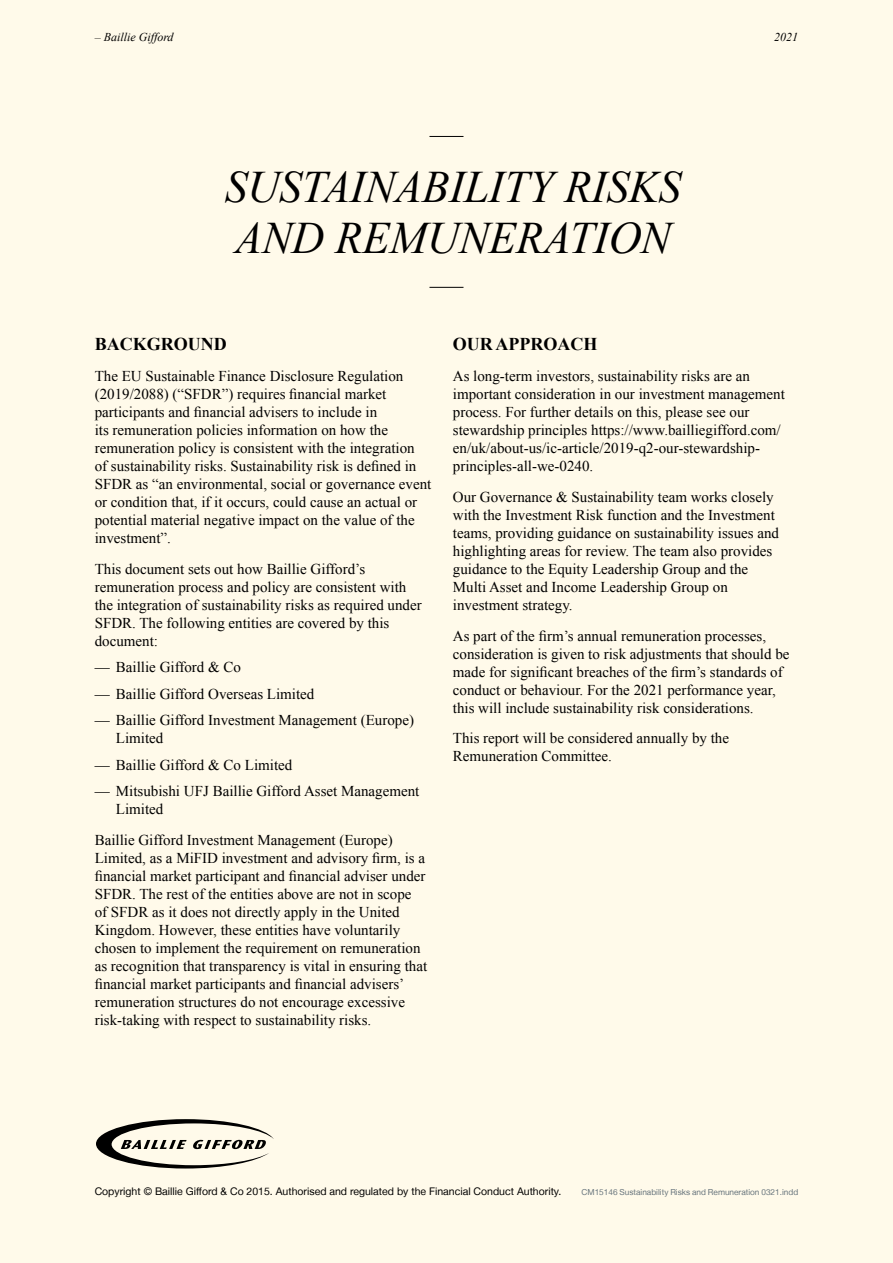
<style>
.page{position:relative;width:893px;height:1263px;background:#fffaea}
.page>*{position:absolute;margin:0;border:0;box-sizing:border-box;transform-origin:0 0}
.t1{font:italic 45px/51px "Times New Roman";letter-spacing:-.005em;color:#000}
.t2{font:700 18px "Times New Roman";color:#000}
.t3{font:15px/18px "Times New Roman";color:#000}
.t4{font:italic 12px "Times New Roman";color:#000}
.t5{font:10.5px "Helvetica Neue LT";color:#000}
.t6{font:8.25px "Helvetica Neue LT";color:#68757d}
</style>
<div class="page">
<hr style="left:429px;top:136px;width:34px;height:1px;background:#000">
<hr style="left:429px;top:287px;width:34px;height:1px;background:#000">
<svg style="left:96px;top:1119px;width:178px;height:49px"></svg>
<p class="t4" style="left:95px;top:29px;width:80px">– Baillie Gifford</p>
<p class="t4" style="left:774px;top:29px;width:25px">2021</p>
<h1 class="t1" style="left:225px;top:160px;width:458px">SUSTAINABILITY RISKS<br>AND REMUNERATION</h1>
<p class="t2" style="left:95px;top:332px;width:133px">BACKGROUND</p>
<p class="t3" style="left:95px;top:367px;width:338px">The EU Sustainable Finance Disclosure Regulation (2019/2088) (“SFDR”) requires financial market participants and financial advisers to include in<br>its remuneration policies information on how the remuneration policy is consistent with the integration<br>of sustainability risks. Sustainability risk is defined in SFDR as “an environmental, social or governance event or condition that, if it occurs, could cause an actual or potential material negative impact on the value of the investment”.</p>
<p class="t3" style="left:95px;top:560px;width:329px">This document sets out how Baillie Gifford’s remuneration process and policy are consistent with the integration of sustainability risks as required under SFDR. The following entities are covered by this document:</p>
<p class="t3" style="left:95px;top:658px;width:148px">— Baillie Gifford &amp; Co</p>
<p class="t3" style="left:95px;top:685px;width:221px">— Baillie Gifford Overseas Limited</p>
<p class="t3" style="left:116px;top:711px;width:299px;text-indent:-21px">— Baillie Gifford Investment Management (Europe)<br>Limited</p>
<p class="t3" style="left:95px;top:756px;width:199px">— Baillie Gifford &amp; Co Limited</p>
<p class="t3" style="left:116px;top:782px;width:305px;text-indent:-21px">— Mitsubishi UFJ Baillie Gifford Asset Management<br>Limited</p>
<p class="t3" style="left:95px;top:831px;width:334px">Baillie Gifford Investment Management (Europe)<br>Limited, as a MiFID investment and advisory firm, is a financial market participant and financial adviser under SFDR. The rest of the entities above are not in scope of SFDR as it does not directly apply in the United Kingdom. However, these entities have voluntarily chosen to implement the requirement on remuneration as recognition that transparency is vital in ensuring that financial market participants and financial advisers’ remuneration structures do not encourage excessive risk-taking with respect to sustainability risks.</p>
<p class="t2" style="left:453px;top:332px;width:146px">OUR APPROACH</p>
<p class="t3" style="left:453px;top:367px;width:334px">As long-term investors, sustainability risks are an important consideration in our investment management process. For further details on this, please see our stewardship principles https://www.bailliegifford.com/ en/uk/about-us/ic-article/2019-q2-our-stewardship&shy;principles-all-we-0240.</p>
<p class="t3" style="left:453px;top:488px;width:328px">Our Governance &amp; Sustainability team works closely with the Investment Risk function and the Investment teams, providing guidance on sustainability issues and highlighting areas for review. The team also provides guidance to the Equity Leadership Group and the Multi Asset and Income Leadership Group on investment strategy.</p>
<p class="t3" style="left:453px;top:626px;width:338px">As part of the firm’s annual remuneration processes, consideration is given to risk adjustments that should be made for significant breaches of the firm’s standards of conduct or behaviour. For the 2021 performance year, this will include sustainability risk considerations.</p>
<p class="t3" style="left:453px;top:729px;width:278px">This report will be considered annually by the<br>Remuneration Committee.</p>
<p class="t5" style="left:95px;top:1185px;width:468px">Copyright © Baillie Gifford &amp; Co 2015. Authorised and regulated by the Financial Conduct Authority.</p>
<p class="t6" style="left:581px;top:1187px;width:218px">CM15146 Sustainability Risks and Remuneration 0321.indd</p>
</div>
